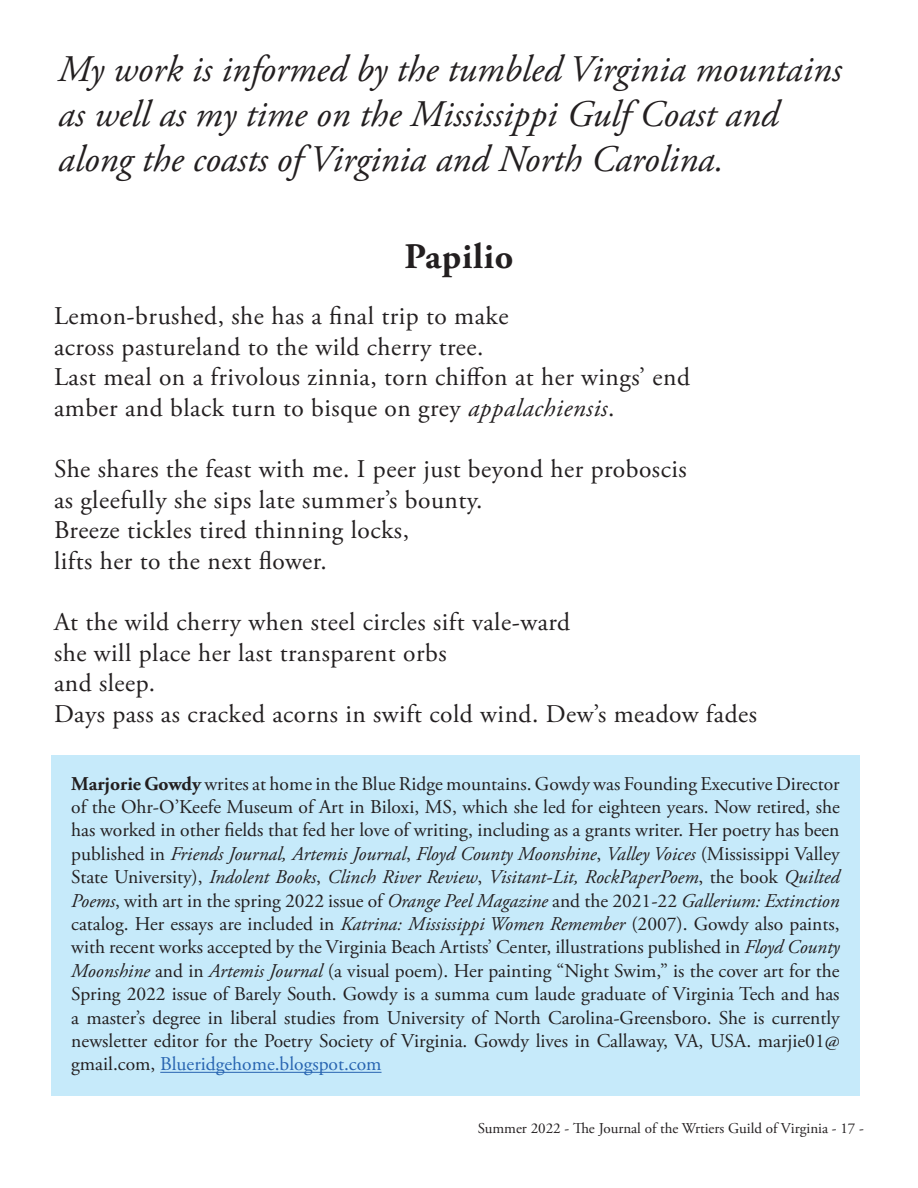
<style>
.page{position:relative;width:918px;height:1188px;background:#fff}
.page>*{position:absolute;margin:0;border:0;box-sizing:border-box;transform-origin:0 0}
.t1{font:italic 37.5px/45px "Adobe Garamond Pro";color:#231f20}
.t2{font:700 36px "Adobe Garamond Pro";letter-spacing:.02em;color:#231f20}
.t3{font:25.5px/30.6px "Adobe Garamond Pro";letter-spacing:.02em;color:#231f20}
.t4{font:19.5px/23.4px "Adobe Garamond Pro";color:#231f20;text-align:justify}
.t5{font:15px "Adobe Garamond Pro";color:#231f20}
.s1{font-style:italic}
.s2{font-weight:700}
.s3{color:#2865b1}
</style>
<div class="page">
<div style="left:51px;top:755px;width:809px;height:341px;background:#c6eafa"></div>
<hr style="left:160px;top:1072px;width:222px;height:1px;background:#2865b1">
<h1 class="t1" style="left:58px;top:48px;width:785px">My work is informed by the tumbled Virginia mountains as well as my time on the Mississippi Gulf Coast and along the coasts of Virginia and North Carolina.</h1>
<h2 class="t2" style="left:405px;top:236px;width:110px">Papilio</h2>
<h3 class="t3" style="left:54px;top:301px;width:637px">Lemon-brushed, she has a final trip to make<br>across pastureland to the wild cherry tree.<br>Last meal on a frivolous zinnia, torn chiffon at her wings’ end amber and black turn to bisque on grey <span class="s1">appalachiensis</span>.</h3>
<h3 class="t3" style="left:54px;top:454px;width:634px">She shares the feast with me. I peer just beyond her proboscis as gleefully she sips late summer’s bounty.<br>Breeze tickles tired thinning locks,<br>lifts her to the next flower.</h3>
<h3 class="t3" style="left:54px;top:607px;width:705px">At the wild cherry when steel circles sift vale-ward<br>she will place her last transparent orbs<br>and sleep.<br>Days pass as cracked acorns in swift cold wind. Dew’s meadow fades</h3>
<p class="t4" style="left:71px;top:772px;width:770px"><span class="s2">Marjorie Gowdy</span> writes at home in the Blue Ridge mountains. Gowdy was Founding Executive Director of the Ohr-O’Keefe Museum of Art in Biloxi, MS, which she led for eighteen years. Now retired, she has worked in other fields that fed her love of writing, including as a grants writer. Her poetry has been published in <span class="s1">Friends Journal, Artemis Journal</span>, <span class="s1">Floyd County Moonshine</span>, <span class="s1">Valley Voices</span> (Mississippi Valley State University), <span class="s1">Indolent Books</span>, <span class="s1">Clinch River Review</span>, <span class="s1">Visitant-Lit, RockPaperPoem</span>, the book <span class="s1">Quilted Poems</span>, with art in the spring 2022 issue of <span class="s1">Orange Peel Magazine</span> and the 2021-22 <span class="s1">Gallerium: Extinction </span>catalog. Her essays are included in <span class="s1">Katrina: Mississippi Women Remember</span> (2007). Gowdy also paints, with recent works accepted by the Virginia Beach Artists’ Center, illustrations published in <span class="s1">Floyd County Moonshine</span> and in <span class="s1">Artemis Journal</span> (a visual poem). Her painting “Night Swim,” is the cover art for the Spring 2022 issue of Barely South. Gowdy is a summa cum laude graduate of Virginia Tech and has a master’s degree in liberal studies from University of North Carolina-Greensboro. She is currently newsletter editor for the Poetry Society of Virginia. Gowdy lives in Callaway, VA, USA. marjie01@ gmail.com, <span class="s3">Blueridgehome.blogspot.com</span></p>
<p class="t5" style="left:478px;top:1119px;width:388px">Summer 2022 - The Journal of the Wrtiers Guild of Virginia - 17 -</p>
</div>
